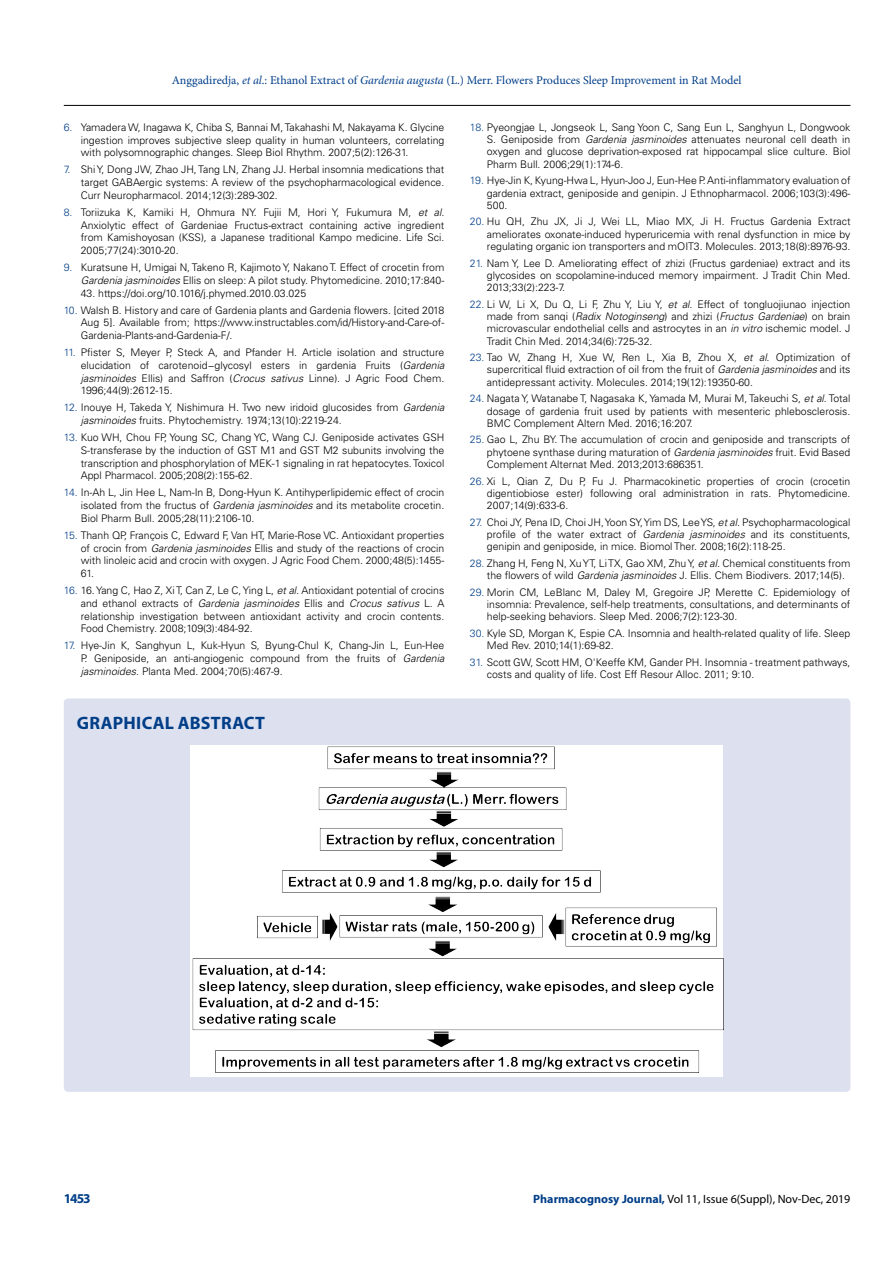
<style>
.page{position:relative;width:893px;height:1263px;background:#fff}
.page>*{position:absolute;margin:0;border:0;box-sizing:border-box;transform-origin:0 0}
.t1{font:700 18px "Myriad Pro";letter-spacing:.015em;color:#003e88}
.t2{font:700 13.5px "Myriad Pro";color:#003e88}
.t3{font:12px "Minion Pro";color:#003e88}
.t4{font:12px "Myriad Pro";color:#000}
.t5{font:300 10.5px/12.8px "Univers LT Std";color:#000;text-align:justify}
.s1{font-style:italic}
.s2{color:#003e88}
.s3{font-weight:700;color:#003e88}
</style>
<div class="page">
<hr style="left:64px;top:105px;width:786px;height:1px;background:#000">
<div style="left:64px;top:698px;width:786px;height:394px;background:#dde0ef;border-radius:4px"></div>
<img style="left:191px;top:745px;width:533px;height:332px">
<p class="t3" style="left:172px;top:72px;width:571px">Anggadiredja, <span class="s1">et al</span>.: Ethanol Extract of <span class="s1">Gardenia augusta</span> (L.) Merr. Flowers Produces Sleep Improvement in Rat Model</p>
<p class="t5" style="left:81px;top:121px;width:365px;text-indent:-17px"><span class="s2">6.</span> Yamadera W, Inagawa K, Chiba S, Bannai M, Takahashi M, Nakayama K. Glycine ingestion improves subjective sleep quality in human volunteers, correlating with polysomnographic changes. Sleep Biol Rhythm. 2007;5(2):126-31.</p>
<p class="t5" style="left:81px;top:163px;width:365px;text-indent:-17px"><span class="s2">7.</span> Shi Y, Dong JW, Zhao JH, Tang LN, Zhang JJ. Herbal insomnia medications that target GABAergic systems: A review of the psychopharmacological evidence.<br>Curr Neuropharmacol. 2014;12(3):289-302.</p>
<p class="t5" style="left:81px;top:206px;width:365px;text-indent:-17px"><span class="s2">8.</span> Toriizuka K, Kamiki H, Ohmura NY. Fujii M, Hori Y, Fukumura M, <span class="s1">et al.<br></span>Anxiolytic effect of Gardeniae Fructus-extract containing active ingredient from Kamishoyosan (KSS), a Japanese traditional Kampo medicine. Life Sci.<br>2005;77(24):3010-20.</p>
<p class="t5" style="left:64px;top:261px;width:382px;text-align:right"><span class="s2">9.</span> Kuratsune H, Umigai N, Takeno R, Kajimoto Y, Nakano T. Effect of crocetin from<br><span class="s1">Gardenia jasminoides</span> Ellis on sleep: A pilot study. Phytomedicine. 2010;17:840-</p>
<p class="t5" style="left:81px;top:287px;width:227px">43. https://doi.org/10.1016/j.phymed.2010.03.025</p>
<p class="t5" style="left:81px;top:304px;width:365px;text-indent:-17px"><span class="s2">10.</span> Walsh B. History and care of Gardenia plants and Gardenia flowers. [cited 2018<br>Aug 5]. Available from; https://www.instructables.com/id/History-and-Care-of-Gardenia-Plants-and-Gardenia-F/.</p>
<p class="t5" style="left:81px;top:346px;width:365px;text-indent:-17px"><span class="s2">11.</span> Pfister S, Meyer P, Steck A, and Pfander H. Article isolation and structure elucidation of carotenoid−glycosyl esters in gardenia Fruits (<span class="s1">Gardenia jasminoides</span> Ellis) and Saffron (<span class="s1">Crocus sativus</span> Linne). J Agric Food Chem.<br>1996;44(9):2612-15.</p>
<p class="t5" style="left:81px;top:401px;width:365px;text-indent:-17px"><span class="s2">12.</span> Inouye H, Takeda Y, Nishimura H. Two new iridoid glucosides from <span class="s1">Gardenia jasminoides</span> fruits. Phytochemistry. 1974;13(10):2219-24.</p>
<p class="t5" style="left:81px;top:431px;width:365px;text-indent:-17px"><span class="s2">13.</span> Kuo WH, Chou FP, Young SC, Chang YC, Wang CJ. Geniposide activates GSH S-transferase by the induction of GST M1 and GST M2 subunits involving the transcription and phosphorylation of MEK-1 signaling in rat hepatocytes. Toxicol Appl Pharmacol. 2005;208(2):155-62.</p>
<p class="t5" style="left:81px;top:486px;width:365px;text-indent:-17px"><span class="s2">14.</span> In-Ah L, Jin Hee L, Nam-In B, Dong-Hyun K. Antihyperlipidemic effect of crocin isolated from the fructus of <span class="s1">Gardenia jasminoides</span> and its metabolite crocetin.<br>Biol Pharm Bull. 2005;28(11):2106-10.</p>
<p class="t5" style="left:81px;top:529px;width:365px;text-indent:-17px"><span class="s2">15.</span> Thanh QP, François C, Edward F, Van HT, Marie-Rose VC. Antioxidant properties of crocin from <span class="s1">Gardenia jasminoides</span> Ellis and study of the reactions of crocin with linoleic acid and crocin with oxygen. J Agric Food Chem. 2000;48(5):1455- 61.</p>
<p class="t5" style="left:81px;top:584px;width:365px;text-indent:-17px"><span class="s2">16.</span> 16. Yang C, Hao Z, Xi T, Can Z, Le C, Ying L, <span class="s1">et al.</span> Antioxidant potential of crocins and ethanol extracts of <span class="s1">Gardenia jasminoides</span> Ellis and <span class="s1">Crocus sativus</span> L. A relationship investigation between antioxidant activity and crocin contents.<br>Food Chemistry. 2008;109(3):484-92.</p>
<p class="t5" style="left:81px;top:639px;width:365px;text-indent:-17px"><span class="s2">17.</span> Hye-Jin K, Sanghyun L, Kuk-Hyun S, Byung-Chul K, Chang-Jin L, Eun-Hee P. Geniposide, an anti-angiogenic compound from the fruits of <span class="s1">Gardenia jasminoides</span>. Planta Med. 2004;70(5):467-9.</p>
<p class="t5" style="left:487px;top:121px;width:365px;line-height:12.3px;text-indent:-17px"><span class="s2">18.</span> Pyeongjae L, Jongseok L, Sang Yoon C, Sang Eun L, Sanghyun L, Dongwook S. Geniposide from <span class="s1">Gardenia jasminoides</span> attenuates neuronal cell death in oxygen and glucose deprivation-exposed rat hippocampal slice culture. Biol Pharm Bull. 2006;29(1):174-6.</p>
<p class="t5" style="left:487px;top:174px;width:365px;line-height:12.3px;text-indent:-17px"><span class="s2">19.</span> Hye-Jin K, Kyung-Hwa L, Hyun-Joo J, Eun-Hee P. Anti-inflammatory evaluation of gardenia extract, geniposide and genipin. J Ethnopharmacol. 2006;103(3):496- 500.</p>
<p class="t5" style="left:487px;top:215px;width:365px;line-height:12.3px;text-indent:-17px"><span class="s2">20.</span> Hu QH, Zhu JX, Ji J, Wei LL, Miao MX, Ji H. Fructus Gardenia Extract ameliorates oxonate-induced hyperuricemia with renal dysfunction in mice by regulating organic ion transporters and mOIT3. Molecules. 2013;18(8):8976-93.</p>
<p class="t5" style="left:487px;top:257px;width:365px;line-height:12.3px;text-indent:-17px"><span class="s2">21.</span> Nam Y, Lee D. Ameliorating effect of zhizi (Fructus gardeniae) extract and its glycosides on scopolamine-induced memory impairment. J Tradit Chin Med.<br>2013;33(2):223-7.</p>
<p class="t5" style="left:487px;top:298px;width:365px;line-height:12.3px;text-indent:-17px"><span class="s2">22.</span> Li W, Li X, Du Q, Li F, Zhu Y, Liu Y, <span class="s1">et al.</span> Effect of tongluojiunao injection made from sanqi (<span class="s1">Radix Notoginseng</span>) and zhizi (<span class="s1">Fructus Gardeniae</span>) on brain microvascular endothelial cells and astrocytes in an <span class="s1">in vitro</span> ischemic model. J Tradit Chin Med. 2014;34(6):725-32.</p>
<p class="t5" style="left:487px;top:351px;width:365px;line-height:12.3px;text-indent:-17px"><span class="s2">23.</span> Tao W, Zhang H, Xue W, Ren L, Xia B, Zhou X, <span class="s1">et al.</span> Optimization of supercritical fluid extraction of oil from the fruit of <span class="s1">Gardenia jasminoides</span> and its antidepressant activity. Molecules. 2014;19(12):19350-60.</p>
<p class="t5" style="left:487px;top:392px;width:365px;line-height:12.3px;text-indent:-17px"><span class="s2">24.</span> Nagata Y, Watanabe T, Nagasaka K, Yamada M, Murai M, Takeuchi S, <span class="s1">et al</span>. Total dosage of gardenia fruit used by patients with mesenteric phlebosclerosis.<br>BMC Complement Altern Med. 2016;16:207.</p>
<p class="t5" style="left:487px;top:433px;width:365px;line-height:12.3px;text-indent:-17px"><span class="s2">25.</span> Gao L, Zhu BY. The accumulation of crocin and geniposide and transcripts of phytoene synthase during maturation of <span class="s1">Gardenia jasminoides</span> fruit. Evid Based Complement Alternat Med. 2013;2013:686351.</p>
<p class="t5" style="left:487px;top:475px;width:365px;line-height:12.3px;text-indent:-17px"><span class="s2">26.</span> Xi L, Qian Z, Du P, Fu J. Pharmacokinetic properties of crocin (crocetin digentiobiose ester) following oral administration in rats. Phytomedicine.<br>2007;14(9):633-6.</p>
<p class="t5" style="left:487px;top:516px;width:365px;line-height:12.3px;text-indent:-17px"><span class="s2">27.</span> Choi JY, Pena ID, Choi JH, Yoon SY, Yim DS, Lee YS, <span class="s1">et al.</span> Psychopharmacological profile of the water extract of <span class="s1">Gardenia jasminoides</span> and its constituents, genipin and geniposide, in mice. Biomol Ther. 2008;16(2):118-25.</p>
<p class="t5" style="left:487px;top:557px;width:365px;line-height:12.3px;text-indent:-17px"><span class="s2">28.</span> Zhang H, Feng N, Xu YT, Li TX, Gao XM, Zhu Y, <span class="s1">et al.</span> Chemical constituents from the flowers of wild <span class="s1">Gardenia jasminoides</span> J. Ellis. Chem Biodivers. 2017;14(5).</p>
<p class="t5" style="left:487px;top:586px;width:365px;line-height:12.3px;text-indent:-17px"><span class="s2">29.</span> Morin CM, LeBlanc M, Daley M, Gregoire JP, Merette C. Epidemiology of insomnia: Prevalence, self-help treatments, consultations, and determinants of help-seeking behaviors. Sleep Med. 2006;7(2):123-30.</p>
<p class="t5" style="left:487px;top:627px;width:365px;line-height:12.3px;text-indent:-17px"><span class="s2">30.</span> Kyle SD, Morgan K, Espie CA. Insomnia and health-related quality of life. Sleep<br>Med Rev. 2010;14(1):69-82.</p>
<p class="t5" style="left:487px;top:656px;width:365px;line-height:12.3px;text-indent:-17px"><span class="s2">31.</span> Scott GW, Scott HM, O'Keeffe KM, Gander PH. Insomnia - treatment pathways, costs and quality of life. Cost Eff Resour Alloc. 2011; 9:10.</p>
<h1 class="t1" style="left:77px;top:711px;width:190px">GRAPHICAL ABSTRACT</h1>
<p class="t2" style="left:64px;top:1189px;width:29px">1453</p>
<p class="t4" style="left:533px;top:1191px;width:319px"><span class="s3">Pharmacognosy Journal,</span> Vol 11, Issue 6(Suppl), Nov-Dec, 2019</p>
</div>
